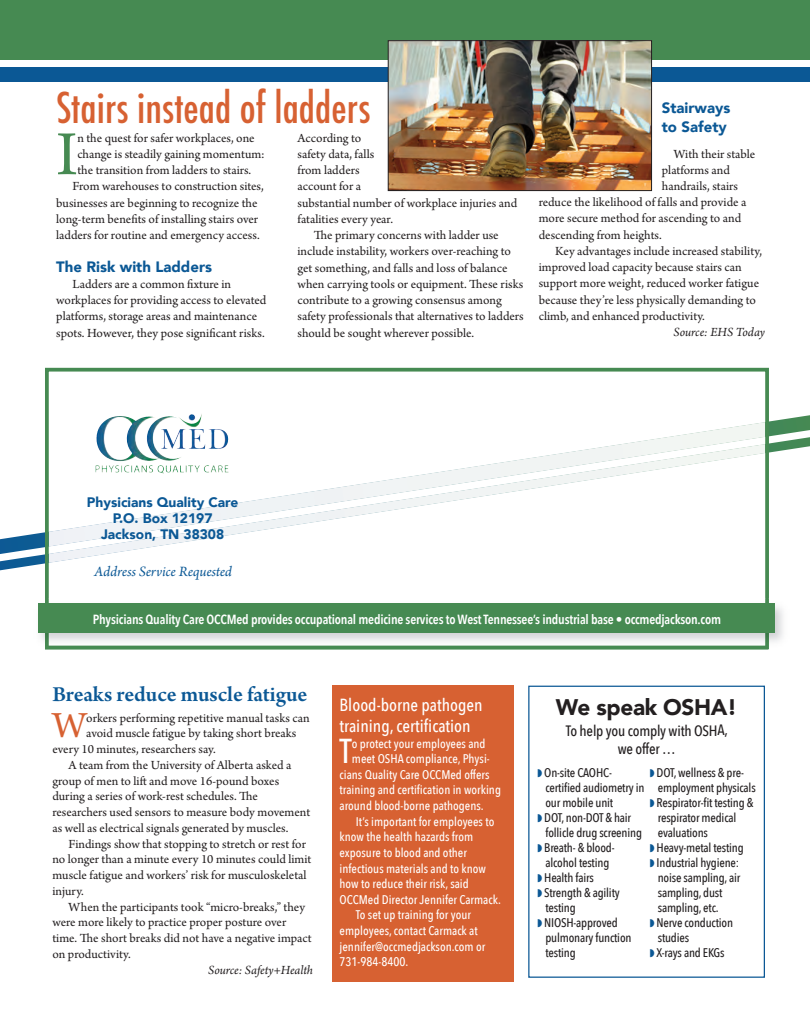
<style>
.page{position:relative;width:810px;height:1035px;background:#fff}
.page>*{position:absolute;margin:0;border:0;box-sizing:border-box;transform-origin:0 0}
.t1{font:65.88px "Arno Pro Regular 12 pt";color:#468a52}
.t2{font:500 condensed 41.25px "Futura";color:#d76132}
.t3{font:38.75px "Arno Pro Regular 12 pt";color:#d76132}
.t4{font:500 34.5px "Avenir Next Condensed";color:#fff}
.t5{font:600 22.5px "Arno Pro";color:#0b5895}
.t6{font:900 22.5px "Avenir";letter-spacing:-.015em;color:#231f20}
.t7{font:500 17.5px/21.2px "Avenir Next Condensed";color:#fff}
.t8{font:900 15px/20px "Avenir";color:#0b5895}
.t9{font:500 15px/18.2px "Avenir Next Condensed";letter-spacing:-.015em;color:#231f20;text-align:center}
.t10{font:15px "Arno Pro Italic 12 pt";color:#0b5895}
.t11{font:900 13.75px/16.2px "Avenir";color:#0b5895;text-align:center}
.t12{font:600 13.25px "Avenir Next Condensed";letter-spacing:-.015em;color:#fff}
.t13{font:13.12px/16.2px "Arno Pro Regular 12 pt";color:#231f20}
.t14{font:italic 13.12px "Arno Pro";color:#231f20}
.t15{font:500 12.5px/15px "Avenir Next Condensed";letter-spacing:-.015em;color:#231f20}
.t16{font:500 12.5px "Avenir Next Condensed";color:#fff}
</style>
<div class="page">
<div style="left:0;top:67px;width:810px;height:15px;background:#0b5895"></div>
<div style="left:0;top:0;width:810px;height:60px;background:#468a52"></div>
<svg style="left:0;top:436px;width:810px;height:135px"></svg>
<div style="left:528px;top:686px;width:237px;height:292px;border:1px solid #0b5895"></div>
<svg style="left:50px;top:563px;width:714px;height:8px"></svg>
<img style="left:303px;top:422px;width:461px;height:22px">
<img style="left:50px;top:444px;width:714px;height:119px">
<svg style="left:50px;top:414px;width:253px;height:118px"></svg>
<div style="left:45px;top:368px;width:724px;height:281px;border:4px solid #468a52"></div>
<img style="left:115px;top:429px;width:71px;height:44px">
<img style="left:38px;top:598px;width:745px;height:51px">
<img style="left:49px;top:598px;width:716px;height:48px">
<div style="left:39px;top:604px;width:736px;height:29px;background:#468a52"></div>
<img style="left:390px;top:42px;width:260px;height:147px">
<div style="left:388px;top:40px;width:264px;height:151px;border:1px solid #231f20"></div>
<div style="left:332px;top:686px;width:181px;height:296px;background:#d76132"></div>
<h2 class="t2" style="left:56px;top:83px;width:316px">Stairs instead of ladders</h2>
<h1 class="t1" style="left:56px;top:129px;width:23px">I</h1>
<p class="t13" style="left:77px;top:131px;width:179px">n the quest for safer workplaces, one</p>
<p class="t13" style="left:77px;top:147px;width:189px">change is steadily gaining momentum:</p>
<p class="t13" style="left:77px;top:163px;width:175px">the transition from ladders to stairs.</p>
<p class="t13" style="left:73px;top:180px;width:193px">From warehouses to construction sites,</p>
<p class="t13" style="left:56px;top:196px;width:203px">businesses are beginning to recognize the</p>
<p class="t13" style="left:56px;top:212px;width:203px">long-term benefits of installing stairs over</p>
<p class="t13" style="left:56px;top:228px;width:205px">ladders for routine and emergency access.</p>
<p class="t8" style="left:56px;top:257px;width:157px">The Risk with Ladders</p>
<p class="t13" style="left:56px;top:277px;width:212px;text-indent:16px">Ladders are a common fixture in workplaces for providing access to elevated platforms, storage areas and maintenance spots. However, they pose significant risks.</p>
<p class="t13" style="left:298px;top:131px;width:221px">According to<br>safety data, falls<br>from ladders<br>account for a<br>substantial number of workplace injuries and fatalities every year.</p>
<p class="t13" style="left:298px;top:228px;width:228px;text-indent:16px">The primary concerns with ladder use include instability, workers over-reaching to get something, and falls and loss of balance when carrying tools or equipment. These risks contribute to a growing consensus among safety professionals that alternatives to ladders should be sought wherever possible.</p>
<p class="t8" style="left:662px;top:98px;width:70px">Stairways to Safety</p>
<p class="t13" style="left:674px;top:147px;width:83px">With their stable</p>
<p class="t13" style="left:662px;top:163px;width:70px">platforms and</p>
<p class="t13" style="left:662px;top:179px;width:78px">handrails, stairs</p>
<p class="t13" style="left:539px;top:195px;width:209px">reduce the likelihood of falls and provide a</p>
<p class="t13" style="left:539px;top:212px;width:204px">more secure method for ascending to and</p>
<p class="t13" style="left:539px;top:228px;width:125px">descending from heights.</p>
<p class="t13" style="left:555px;top:244px;width:209px">Key advantages include increased stability,</p>
<p class="t13" style="left:539px;top:260px;width:204px">improved load capacity because stairs can</p>
<p class="t13" style="left:539px;top:277px;width:222px">support more weight, reduced worker fatigue</p>
<p class="t13" style="left:539px;top:293px;width:219px">because they’re less physically demanding to</p>
<p class="t13" style="left:539px;top:309px;width:168px">climb, and enhanced productivity.</p>
<p class="t14" style="left:674px;top:324px;width:93px">Source: EHS Today</p>
<p class="t11" style="left:87px;top:494px;width:153px">Physicians Quality Care<br>P.O. Box 12197<br>Jackson, TN 38308</p>
<p class="t10" style="left:94px;top:562px;width:139px">Address Service Requested</p>
<p class="t12" style="left:93px;top:611px;width:630px">Physicians Quality Care OCCMed provides occupational medicine services to West Tennessee’s industrial base • occmedjackson.com</p>
<h3 class="t5" style="left:52px;top:686px;width:257px">Breaks reduce muscle fatigue</h3>
<h3 class="t3" style="left:52px;top:711px;width:35px">W</h3>
<p class="t13" style="left:86px;top:711px;width:225px">orkers performing repetitive manual tasks can</p>
<p class="t13" style="left:86px;top:726px;width:212px">avoid muscle fatigue by taking short breaks</p>
<p class="t13" style="left:52px;top:742px;width:165px">every 10 minutes, researchers say.</p>
<p class="t13" style="left:69px;top:758px;width:224px">A team from the University of Alberta asked a</p>
<p class="t13" style="left:52px;top:774px;width:228px">group of men to lift and move 16-pound boxes</p>
<p class="t13" style="left:52px;top:789px;width:207px">during a series of work-rest schedules. The</p>
<p class="t13" style="left:52px;top:805px;width:259px">researchers used sensors to measure body movement</p>
<p class="t13" style="left:52px;top:821px;width:237px">as well as electrical signals generated by muscles.</p>
<p class="t13" style="left:69px;top:837px;width:239px">Findings show that stopping to stretch or rest for</p>
<p class="t13" style="left:52px;top:852px;width:261px">no longer than a minute every 10 minutes could limit</p>
<p class="t13" style="left:52px;top:868px;width:256px">muscle fatigue and workers’ risk for musculoskeletal</p>
<p class="t13" style="left:52px;top:884px;width:33px">injury.</p>
<p class="t13" style="left:69px;top:900px;width:238px">When the participants took “micro-breaks,” they</p>
<p class="t13" style="left:52px;top:915px;width:235px">were more likely to practice proper posture over</p>
<p class="t13" style="left:52px;top:931px;width:261px">time. The short breaks did not have a negative impact</p>
<p class="t13" style="left:52px;top:947px;width:80px">on productivity.</p>
<p class="t14" style="left:208px;top:961px;width:106px">Source: Safety+Health</p>
<h3 class="t7" style="left:340px;top:694px;width:145px">Blood-borne pathogen training, certification</h3>
<h3 class="t4" style="left:340px;top:729px;width:14px">T</h3>
<p class="t16" style="left:352px;top:735px;width:135px">o protect your employees and</p>
<p class="t16" style="left:352px;top:751px;width:139px">meet OSHA compliance, Physi-</p>
<p class="t16" style="left:340px;top:766px;width:152px">cians Quality Care OCCMed offers</p>
<p class="t16" style="left:340px;top:782px;width:163px">training and certification in working</p>
<p class="t16" style="left:340px;top:798px;width:146px">around blood-borne pathogens.</p>
<p class="t16" style="left:356px;top:813px;width:140px">It’s important for employees to</p>
<p class="t16" style="left:340px;top:829px;width:135px">know the health hazards from</p>
<p class="t16" style="left:340px;top:844px;width:129px">exposure to blood and other</p>
<p class="t16" style="left:340px;top:860px;width:148px">infectious materials and to know</p>
<p class="t16" style="left:340px;top:876px;width:131px">how to reduce their risk, said</p>
<p class="t16" style="left:340px;top:891px;width:163px">OCCMed Director Jennifer Carmack.</p>
<p class="t16" style="left:356px;top:907px;width:117px">To set up training for your</p>
<p class="t16" style="left:340px;top:922px;width:140px">employees, contact Carmack at</p>
<p class="t16" style="left:340px;top:938px;width:147px">jennifer@occmedjackson.com or</p>
<p class="t16" style="left:340px;top:954px;width:70px">731-984-8400.</p>
<h3 class="t6" style="left:556px;top:693px;width:183px">We speak OSHA!</h3>
<p class="t9" style="left:566px;top:722px;width:164px">To help you comply with OSHA, we offer …</p>
<p class="t15" style="left:544px;top:765px;width:102px">On-site CAOHC&shy;certified audiometry in our mobile unit<br>DOT, non-DOT &amp; hair follicle drug screening<br>Breath- &amp; blood&shy;alcohol testing<br>Health fairs<br>Strength &amp; agility testing<br>NIOSH-approved pulmonary function testing</p>
<p class="t15" style="left:656px;top:765px;width:101px">DOT, wellness &amp; pre&shy;employment physicals<br>Respirator-fit testing &amp; respirator medical evaluations<br>Heavy-metal testing<br>Industrial hygiene: noise sampling, air sampling, dust sampling, etc.<br>Nerve conduction studies<br>X-rays and EKGs</p>
</div>
